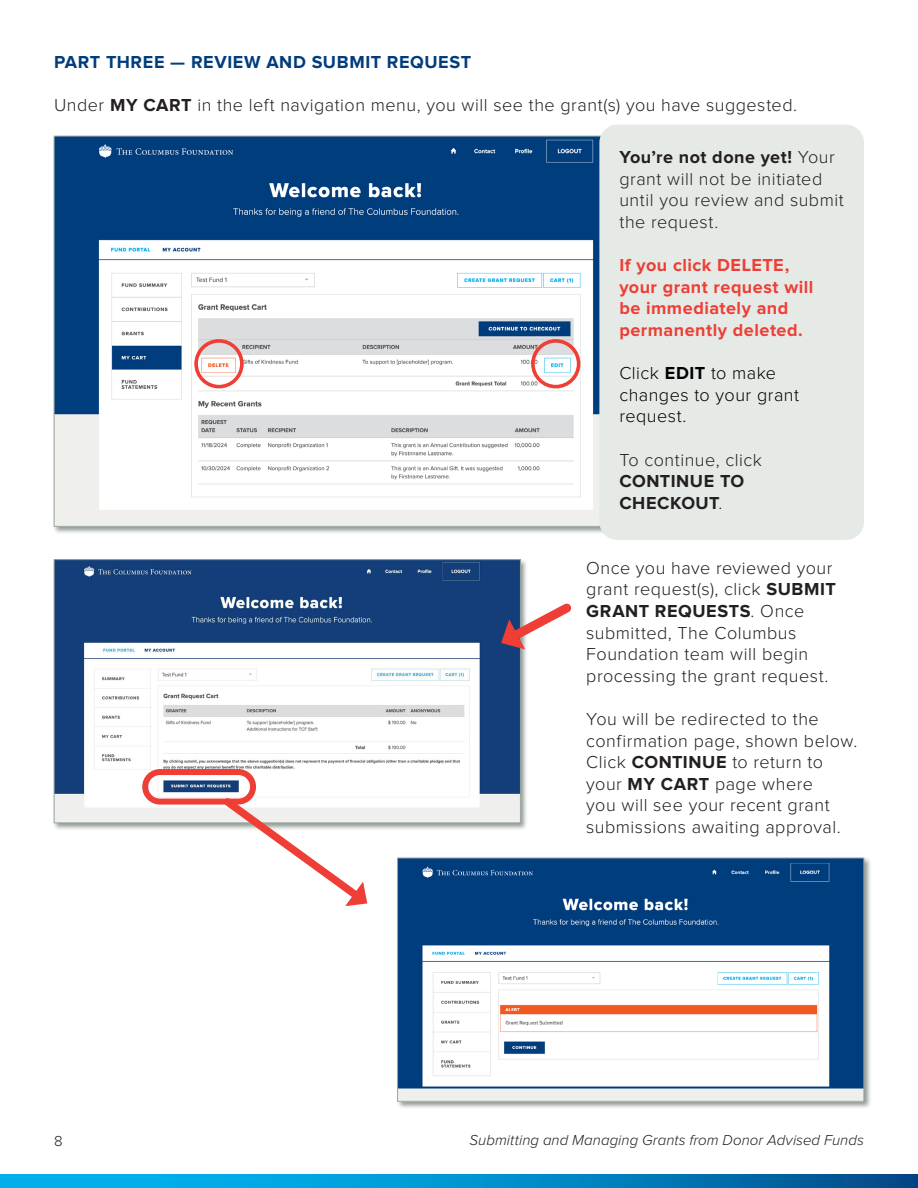
<style>
.page{position:relative;width:918px;height:1188px;background:#fff}
.page>*{position:absolute;margin:0;border:0;box-sizing:border-box;transform-origin:0 0}
.t1{font:300 18px/21.6px "Proxima Nova";letter-spacing:.025em;color:#231f20}
.t2{font:700 18px/21.6px "Proxima Nova";letter-spacing:.025em;color:#ee3e35}
.t3{font:300 18px/21.6px "Proxima Nova";letter-spacing:.025em;color:#000}
.t4{font:700 18px/21.6px "Proxima Nova";letter-spacing:.03em;color:#231f20}
.t5{font:700 18px "Proxima Nova";letter-spacing:.035em;color:#013d7d}
.t6{font:italic 300 15px "Proxima Nova";letter-spacing:.005em;color:#231f20}
.t7{font:300 15px "Proxima Nova";color:#231f20}
.s1{font-weight:700}
.s2{font-weight:300}
</style>
<div class="page">
<svg style="left:0;top:1174px;width:918px;height:14px"></svg>
<div style="left:52px;top:134px;width:593px;height:400px;background:#4b5a52;opacity:.61"></div>
<img style="left:56px;top:138px;width:544px;height:387px">
<div style="left:52px;top:558px;width:476px;height:272px;background:#4b5a52;opacity:.61"></div>
<img style="left:56px;top:562px;width:463px;height:259px">
<div style="left:54px;top:560px;width:467px;height:263px;border:1px solid #99a69f"></div>
<div style="left:396px;top:856px;width:475px;height:253px;background:#4b5a52;opacity:.61"></div>
<img style="left:399px;top:860px;width:463px;height:239px">
<div style="left:397px;top:858px;width:467px;height:243px;border:1px solid #99a69f"></div>
<div style="left:599px;top:125px;width:265px;height:415px;background:#e5eae7;border-radius:18px"></div>
<div style="left:194px;top:339px;width:50px;height:49px;border:4px solid #ee3e35;border-radius:50%"></div>
<div style="left:531px;top:339px;width:49px;height:49px;border:4px solid #ee3e35;border-radius:50%"></div>
<svg style="left:499px;top:596px;width:73px;height:54px"></svg>
<svg style="left:217px;top:791px;width:153px;height:116px"></svg>
<div style="left:142px;top:769px;width:114px;height:36px;border:6px solid #ee3e35;border-radius:15px"></div>
<p class="t5" style="left:54px;top:54px;width:419px">PART THREE — REVIEW AND SUBMIT REQUEST</p>
<p class="t1" style="left:54px;top:95px;width:745px">Under <span class="s1">MY CART</span> in the left navigation menu, you will see the grant(s) you have suggested.</p>
<p class="t1" style="left:619px;top:147px;width:226px"><span class="s1">You’re not done yet!</span> Your grant will not be initiated until you review and submit the request.</p>
<p class="t2" style="left:619px;top:255px;width:195px">If you click DELETE, your grant request will be immediately and permanently deleted.</p>
<p class="t3" style="left:619px;top:363px;width:181px">Click <span class="s1">EDIT</span> to make changes to your grant request.</p>
<p class="t4" style="left:619px;top:450px;width:144px"><span class="s2">To continue, click<br></span>CONTINUE TO<br>CHECKOUT<span class="s2">.</span></p>
<p class="t7" style="left:54px;top:1134px;width:10px">8</p>
<p class="t1" style="left:586px;top:558px;width:251px">Once you have reviewed your grant request(s), click <span class="s1">SUBMIT<br>GRANT REQUESTS</span>. Once submitted, The Columbus<br>Foundation team will begin processing the grant request.</p>
<p class="t1" style="left:586px;top:709px;width:273px">You will be redirected to the confirmation page, shown below.<br>Click <span class="s1">CONTINUE</span> to return to your <span class="s1">MY CART</span> page where<br>you will see your recent grant submissions awaiting approval.</p>
<p class="t6" style="left:470px;top:1133px;width:396px">Submitting and Managing Grants from Donor Advised Funds</p>
</div>
